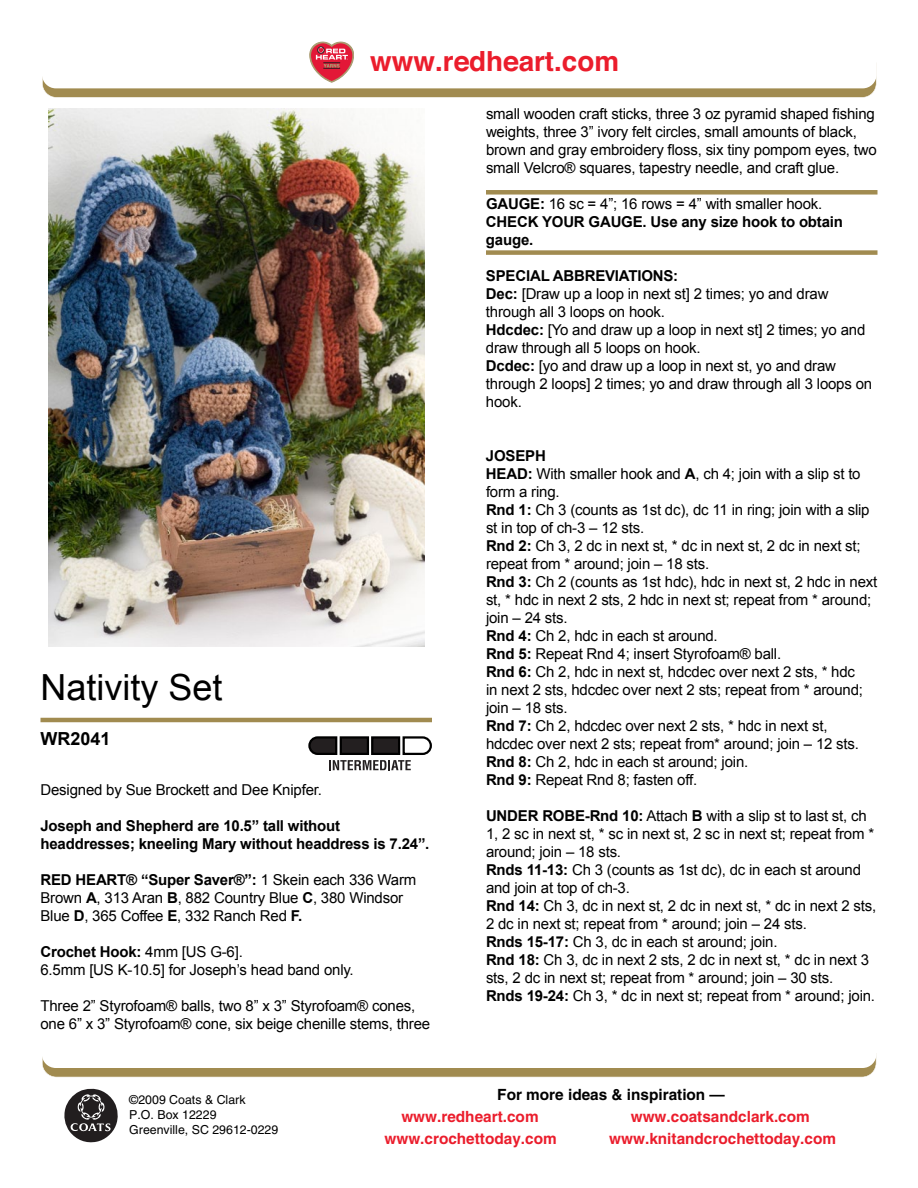
<style>
.page{position:relative;width:918px;height:1188px;background:#fff}
.page>*{position:absolute;margin:0;border:0;box-sizing:border-box;transform-origin:0 0}
.t1{font:36px "Arial";color:#000}
.t2{font:700 27.75px "Helvetica";color:#eb1d2c}
.t3{font:700 18px "Arial";color:#000}
.t4{font:700 15.45px "Helvetica";color:#eb1d2c}
.t5{font:700 15.45px "Helvetica";color:#000}
.t6{font:15px/18px "Arial";letter-spacing:-.015em;color:#000}
.t7{font:700 15px/18px "Arial";letter-spacing:-.015em;color:#000}
.t8{font:12.3px/14.9px "Helvetica";color:#000}
.s1{font-weight:700}
.s2{font-weight:400}
</style>
<div class="page">
<svg style="left:42px;top:42px;width:834px;height:56px"></svg>
<svg style="left:42px;top:1057px;width:834px;height:20px"></svg>
<svg style="left:64px;top:1089px;width:54px;height:53px"></svg>
<img style="left:48px;top:108px;width:376px;height:538px">
<hr style="left:40px;top:718px;width:392px;height:4px;background:#a18b50">
<svg style="left:308px;top:736px;width:124px;height:34px"></svg>
<div style="left:486px;top:190px;width:392px;height:5px;background:#a18b50"></div>
<div style="left:486px;top:250px;width:392px;height:5px;background:#a18b50"></div>
<h2 class="t2" style="left:370px;top:36px;width:250px">www.redheart.com</h2>
<h1 class="t1" style="left:40px;top:667px;width:184px">Nativity Set</h1>
<p class="t3" style="left:40px;top:729px;width:72px">WR2041</p>
<p class="t6" style="left:40px;top:781px;width:283px">Designed by Sue Brockett and Dee Knipfer.</p>
<p class="t7" style="left:40px;top:817px;width:390px">Joseph and Shepherd are 10.5” tall without headdresses; kneeling Mary without headdress is 7.24”.</p>
<p class="t6" style="left:40px;top:871px;width:377px"><span class="s1">RED HEART® “Super Saver®”:</span> 1 Skein each 336 Warm<br>Brown <span class="s1">A</span>, 313 Aran <span class="s1">B</span>, 882 Country Blue <span class="s1">C</span>, 380 Windsor<br>Blue <span class="s1">D</span>, 365 Coffee <span class="s1">E</span>, 332 Ranch Red <span class="s1">F.</span></p>
<p class="t6" style="left:40px;top:943px;width:315px"><span class="s1">Crochet Hook:</span> 4mm [US G-6].<br>6.5mm [US K-10.5] for Joseph’s head band only.</p>
<p class="t6" style="left:40px;top:997px;width:391px">Three 2” Styrofoam® balls, two 8” x 3” Styrofoam® cones, one 6” x 3” Styrofoam® cone, six beige chenille stems, three</p>
<p class="t6" style="left:486px;top:105px;width:392px">small wooden craft sticks, three 3 oz pyramid shaped fishing weights, three 3” ivory felt circles, small amounts of black, brown and gray embroidery floss, six tiny pompom eyes, two small Velcro® squares, tapestry needle, and craft glue.</p>
<p class="t7" style="left:486px;top:195px;width:359px">GAUGE: <span class="s2">16 sc = 4”; 16 rows = 4” with smaller hook.<br></span>CHECK YOUR GAUGE. Use any size hook to obtain gauge.</p>
<p class="t6" style="left:486px;top:267px;width:388px"><span class="s1">SPECIAL ABBREVIATIONS:<br>Dec:</span> [Draw up a loop in next st] 2 times; yo and draw through all 3 loops on hook.<br><span class="s1">Hdcdec:</span> [Yo and draw up a loop in next st] 2 times; yo and draw through all 5 loops on hook.<br><span class="s1">Dcdec:</span> [yo and draw up a loop in next st, yo and draw through 2 loops] 2 times; yo and draw through all 3 loops on hook.</p>
<p class="t6" style="left:486px;top:447px;width:393px"><span class="s1">JOSEPH<br>HEAD:</span> With smaller hook and <span class="s1">A</span>, ch 4; join with a slip st to form a ring.<br><span class="s1">Rnd 1:</span> Ch 3 (counts as 1st dc), dc 11 in ring; join with a slip st in top of ch-3 – 12 sts.<br><span class="s1">Rnd 2:</span> Ch 3, 2 dc in next st, * dc in next st, 2 dc in next st; repeat from * around; join – 18 sts.<br><span class="s1">Rnd 3:</span> Ch 2 (counts as 1st hdc), hdc in next st, 2 hdc in next st, * hdc in next 2 sts, 2 hdc in next st; repeat from * around; join – 24 sts.<br><span class="s1">Rnd 4:</span> Ch 2, hdc in each st around.<br><span class="s1">Rnd 5:</span> Repeat Rnd 4; insert Styrofoam® ball.<br><span class="s1">Rnd 6:</span> Ch 2, hdc in next st, hdcdec over next 2 sts, * hdc<br>in next 2 sts, hdcdec over next 2 sts; repeat from * around; join – 18 sts.<br><span class="s1">Rnd 7:</span> Ch 2, hdcdec over next 2 sts, * hdc in next st, hdcdec over next 2 sts; repeat from* around; join – 12 sts.<br><span class="s1">Rnd 8:</span> Ch 2, hdc in each st around; join.<br><span class="s1">Rnd 9:</span> Repeat Rnd 8; fasten off.</p>
<p class="t6" style="left:486px;top:807px;width:392px"><span class="s1">UNDER ROBE-Rnd 10:</span> Attach <span class="s1">B</span> with a slip st to last st, ch 1, 2 sc in next st, * sc in next st, 2 sc in next st; repeat from * around; join – 18 sts.<br><span class="s1">Rnds 11-13:</span> Ch 3 (counts as 1st dc), dc in each st around and join at top of ch-3.<br><span class="s1">Rnd 14:</span> Ch 3, dc in next st, 2 dc in next st, * dc in next 2 sts, 2 dc in next st; repeat from * around; join – 24 sts.<br><span class="s1">Rnds 15-17:</span> Ch 3, dc in each st around; join.<br><span class="s1">Rnd 18:</span> Ch 3, dc in next 2 sts, 2 dc in next st, * dc in next 3 sts, 2 dc in next st; repeat from * around; join – 30 sts.<br><span class="s1">Rnds 19-24:</span> Ch 3, * dc in next st; repeat from * around; join.</p>
<p class="t8" style="left:129px;top:1093px;width:151px">©2009 Coats &amp; Clark<br>P.O. Box 12229<br>Greenville, SC 29612-0229</p>
<p class="t5" style="left:497px;top:1085px;width:229px">For more ideas &amp; inspiration —</p>
<p class="t4" style="left:401px;top:1107px;width:139px">www.redheart.com</p>
<p class="t4" style="left:631px;top:1107px;width:181px">www.coatsandclark.com</p>
<p class="t4" style="left:384px;top:1129px;width:174px">www.crochettoday.com</p>
<p class="t4" style="left:609px;top:1129px;width:228px">www.knitandcrochettoday.com</p>
</div>
